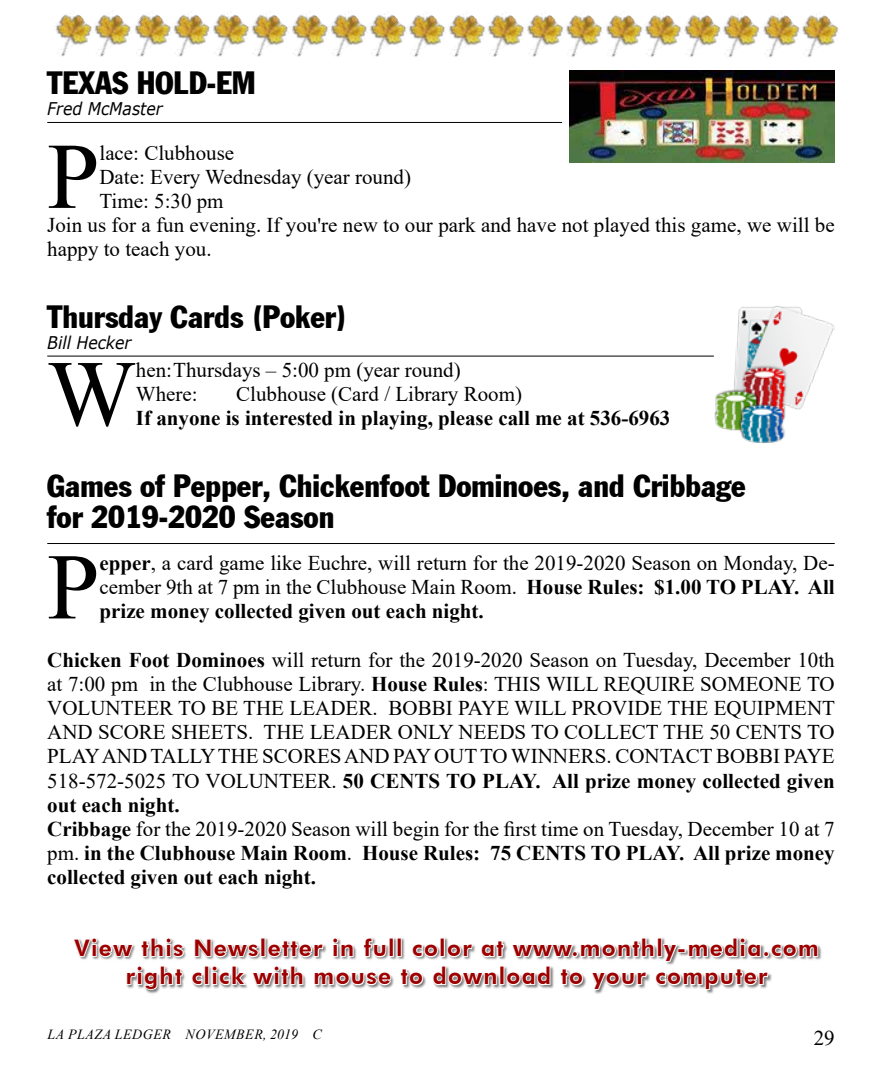
<style>
.page{position:relative;width:882px;height:1071px;background:#fff}
.page>*{position:absolute;margin:0;border:0;box-sizing:border-box;transform-origin:0 0}
.t1{font:93.98px "Times New Roman";color:#000}
.t2{font:31.5px/31.5px "Franklin Gothic Condensed";color:#000}
.t3{font:800 22.75px/28px "Futura BT";letter-spacing:.06em;color:#9e0000;text-align:center}
.t4{font:21px/24.2px "Times New Roman";color:#000}
.t5{font:700 21px "Times New Roman";color:#000}
.t6{font:italic 17.5px "Verdana";color:#000;scale:.9 1}
.t7{font:italic 14px "Times New Roman";letter-spacing:.035em;color:#000}
.s1{font-weight:700}
</style>
<div class="page">
<img style="left:56px;top:13px;width:24px;height:44px">
<img style="left:372px;top:14px;width:22px;height:43px">
<img style="left:215px;top:14px;width:22px;height:43px">
<img style="left:529px;top:14px;width:22px;height:43px">
<img style="left:80px;top:14px;width:40px;height:43px">
<img style="left:394px;top:14px;width:40px;height:43px">
<img style="left:237px;top:14px;width:40px;height:43px">
<img style="left:551px;top:14px;width:40px;height:43px">
<img style="left:120px;top:14px;width:39px;height:43px">
<img style="left:434px;top:14px;width:39px;height:43px">
<img style="left:277px;top:14px;width:39px;height:43px">
<img style="left:591px;top:14px;width:39px;height:43px">
<img style="left:159px;top:14px;width:56px;height:43px">
<img style="left:473px;top:14px;width:56px;height:43px">
<img style="left:316px;top:14px;width:56px;height:43px">
<img style="left:630px;top:14px;width:39px;height:43px">
<img style="left:669px;top:14px;width:39px;height:43px">
<img style="left:708px;top:15px;width:40px;height:42px">
<img style="left:748px;top:15px;width:39px;height:42px">
<img style="left:787px;top:15px;width:51px;height:42px">
<img style="left:714px;top:306px;width:121px;height:137px">
<img style="left:570px;top:71px;width:265px;height:92px">
<div style="left:73px;top:937px;width:749px;height:57px;background:#000;opacity:.5"></div>
<div style="left:389px;top:938px;width:5px;height:19px;border:2px solid #fff"></div>
<div style="left:397px;top:938px;width:5px;height:19px;border:2px solid #fff"></div>
<svg style="left:73px;top:937px;width:112px;height:54px"></svg>
<svg style="left:191px;top:937px;width:201px;height:57px"></svg>
<svg style="left:400px;top:937px;width:419px;height:57px"></svg>
<hr style="left:47px;top:122px;width:515px;height:1px;background:#000">
<hr style="left:47px;top:356px;width:667px;height:1px;background:#000">
<hr style="left:47px;top:543px;width:788px;height:1px;background:#000">
<h2 class="t2" style="left:47px;top:67px;width:210px">TEXAS HOLD-EM</h2>
<p class="t6" style="left:47px;top:97px;width:130px">Fred McMaster</p>
<h1 class="t1" style="left:47px;top:110px;width:54px">P</h1>
<p class="t4" style="left:99px;top:140px;width:136px">lace: Clubhouse</p>
<p class="t4" style="left:99px;top:164px;width:313px">Date: Every Wednesday (year round)</p>
<p class="t4" style="left:99px;top:188px;width:126px">Time: 5:30 pm</p>
<p class="t4" style="left:47px;top:212px;width:789px">Join us for a fun evening. If you're new to our park and have not played this game, we will be</p>
<p class="t4" style="left:47px;top:236px;width:166px">happy to teach you.</p>
<h2 class="t2" style="left:47px;top:300px;width:301px">Thursday Cards (Poker)</h2>
<p class="t6" style="left:47px;top:330px;width:95px">Bill Hecker</p>
<h1 class="t1" style="left:47px;top:328px;width:90px">W</h1>
<p class="t4" style="left:136px;top:357px;width:326px">hen:Thursdays – 5:00 pm (year round)<br>Where:</p>
<p class="t4" style="left:236px;top:381px;width:287px">Clubhouse (Card / Library Room)</p>
<p class="t5" style="left:136px;top:403px;width:536px">If anyone is interested in playing, please call me at 536-6963</p>
<h2 class="t2" style="left:47px;top:469px;width:700px">Games of Pepper, Chickenfoot Dominoes, and Cribbage for 2019-2020 Season</h2>
<h1 class="t1" style="left:47px;top:521px;width:54px">P</h1>
<p class="t4" style="left:99px;top:550px;width:737px;text-align:justify"><span class="s1">epper</span>, a card game like Euchre, will return for the 2019-2020 Season on Monday, De&shy;cember 9th at 7 pm in the Clubhouse Main Room. <span class="s1">House Rules: $1.00 TO PLAY. All prize money collected given out each night.</span></p>
<p class="t4" style="left:47px;top:647px;width:789px"><span class="s1">Chicken Foot Dominoes</span> will return for the 2019-2020 Season on Tuesday, December 10th at 7:00 pm in the Clubhouse Library. <span class="s1">House Rules</span>: THIS WILL REQUIRE SOMEONE TO VOLUNTEER TO BE THE LEADER. BOBBI PAYE WILL PROVIDE THE EQUIPMENT AND SCORE SHEETS. THE LEADER ONLY NEEDS TO COLLECT THE 50 CENTS TO PLAY AND TALLY THE SCORES AND PAY OUT TO WINNERS. CONTACT BOBBI PAYE 518-572-5025 TO VOLUNTEER. <span class="s1">50 CENTS TO PLAY. All prize money collected given out each night.<br>Cribbage</span> for the 2019-2020 Season will begin for the first time on Tuesday, December 10 at 7 pm. <span class="s1">in the Clubhouse Main Room</span>. <span class="s1">House Rules: 75 CENTS TO PLAY. All prize money collected given out each night.</span></p>
<p class="t3" style="left:75px;top:934px;width:746px">View this Newsletter in full color at www.monthly-media.com right click with mouse to download to your computer</p>
<p class="t7" style="left:47px;top:1024px;width:276px">LA PLAZA LEDGER NOVEMBER, 2019 C</p>
<p class="t4" style="left:814px;top:1026px;width:22px">29</p>
</div>
